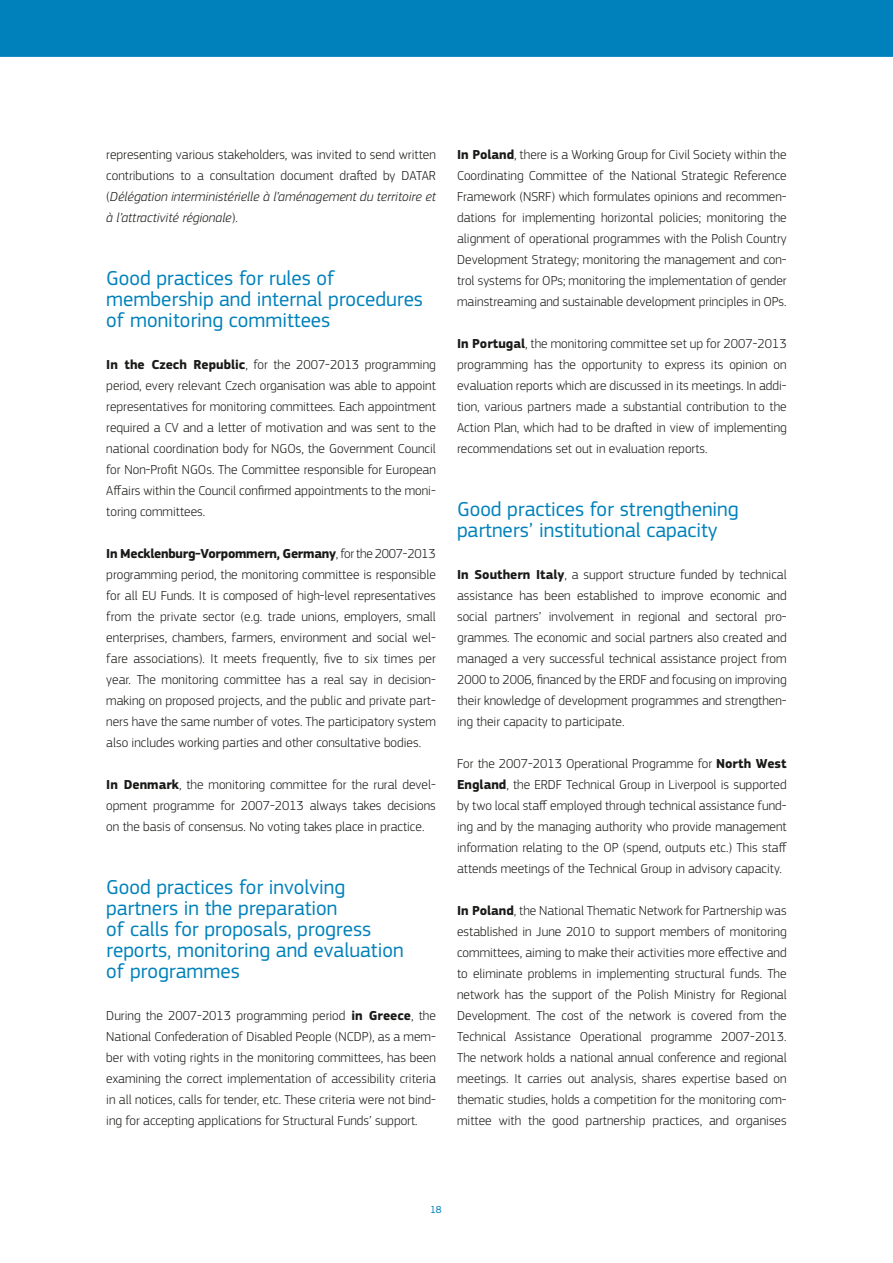
<style>
.page{position:relative;width:893px;height:1263px;background:#fff}
.page>*{position:absolute;margin:0;border:0;box-sizing:border-box;transform-origin:0 0}
.Heading_2{font:21px/21px "EC Square Sans Pro";color:#0081bb}
.body{font:300 13.5px/21px "EC Square Sans Pro";color:#1a1a18;text-align:justify}
.t1{font:10.5px "EC Square Sans Pro";color:#0081bb}
.s1{font-style:italic}
.s2{font-weight:700}
</style>
<div class="page">
<div style="left:0;top:0;width:893px;height:57px;background:#0081bb"></div>
<p class="body" style="left:106px;top:144px;width:331px">representing various stakeholders, was invited to send written contributions to a consultation document drafted by DATAR (<span class="s1">Délégation interministérielle à l’aménagement du territoire et à l’attractivité régionale</span>).</p>
<h2 class="Heading_2" style="left:106px;top:268px;width:318px">Good practices for rules of membership and internal procedures of monitoring committees</h2>
<p class="body" style="left:106px;top:354px;width:331px"><span class="s2">In the Czech Republic</span>, for the 2007-2013 programming period, every relevant Czech organisation was able to appoint representatives for monitoring committees. Each appointment required a CV and a letter of motivation and was sent to the national coordination body for NGOs, the Government Council for Non-Profit NGOs. The Committee responsible for European Affairs within the Council confirmed appointments to the moni&shy;toring committees.</p>
<p class="body" style="left:106px;top:543px;width:331px"><span class="s2">In Mecklenburg-Vorpommern, Germany</span>, for the 2007-2013 programming period, the monitoring committee is responsible for all EU Funds. It is composed of high-level representatives from the private sector (e.g. trade unions, employers, small enterprises, chambers, farmers, environment and social wel&shy;fare associations). It meets frequently, five to six times per year. The monitoring committee has a real say in decision&shy;making on proposed projects, and the public and private part&shy;ners have the same number of votes. The participatory system also includes working parties and other consultative bodies.</p>
<p class="body" style="left:106px;top:774px;width:331px"><span class="s2">In Denmark</span>, the monitoring committee for the rural devel&shy;opment programme for 2007-2013 always takes decisions on the basis of consensus. No voting takes place in practice.</p>
<h2 class="Heading_2" style="left:106px;top:877px;width:299px">Good practices for involving partners in the preparation<br>of calls for proposals, progress reports, monitoring and evaluation of programmes</h2>
<p class="body" style="left:106px;top:1005px;width:331px">During the 2007-2013 programming period <span class="s2">in Greece</span>, the National Confederation of Disabled People (NCDP), as a mem&shy;ber with voting rights in the monitoring committees, has been examining the correct implementation of accessibility criteria in all notices, calls for tender, etc. These criteria were not bind&shy;ing for accepting applications for Structural Funds’ support.</p>
<p class="body" style="left:457px;top:144px;width:331px"><span class="s2">In Poland</span>, there is a Working Group for Civil Society within the Coordinating Committee of the National Strategic Reference Framework (NSRF) which formulates opinions and recommen&shy;dations for implementing horizontal policies; monitoring the alignment of operational programmes with the Polish Country Development Strategy; monitoring the management and con&shy;trol systems for OPs; monitoring the implementation of gender mainstreaming and sustainable development principles in OPs.</p>
<p class="body" style="left:457px;top:333px;width:331px"><span class="s2">In Portugal</span>, the monitoring committee set up for 2007-2013 programming has the opportunity to express its opinion on evaluation reports which are discussed in its meetings. In addi&shy;tion, various partners made a substantial contribution to the Action Plan, which had to be drafted in view of implementing recommendations set out in evaluation reports.</p>
<h2 class="Heading_2" style="left:457px;top:499px;width:283px">Good practices for strengthening partners’ institutional capacity</h2>
<p class="body" style="left:457px;top:564px;width:331px"><span class="s2">In Southern Italy</span>, a support structure funded by technical assistance has been established to improve economic and social partners’ involvement in regional and sectoral pro&shy;grammes. The economic and social partners also created and managed a very successful technical assistance project from 2000 to 2006, financed by the ERDF and focusing on improving their knowledge of development programmes and strengthen&shy;ing their capacity to participate.</p>
<p class="body" style="left:457px;top:753px;width:331px">For the 2007-2013 Operational Programme for <span class="s2">North West England</span>, the ERDF Technical Group in Liverpool is supported by two local staff employed through technical assistance fund&shy;ing and by the managing authority who provide management information relating to the OP (spend, outputs etc.) This staff attends meetings of the Technical Group in advisory capacity.</p>
<p class="body" style="left:457px;top:900px;width:331px"><span class="s2">In Poland</span>, the National Thematic Network for Partnership was established in June 2010 to support members of monitoring committees, aiming to make their activities more effective and to eliminate problems in implementing structural funds. The network has the support of the Polish Ministry for Regional Development. The cost of the network is covered from the Technical Assistance Operational programme 2007-2013.<br>The network holds a national annual conference and regional meetings. It carries out analysis, shares expertise based on thematic studies, holds a competition for the monitoring com&shy;mittee with the good partnership practices, and organises</p>
<p class="t1" style="left:430px;top:1203px;width:13px">18</p>
</div>
